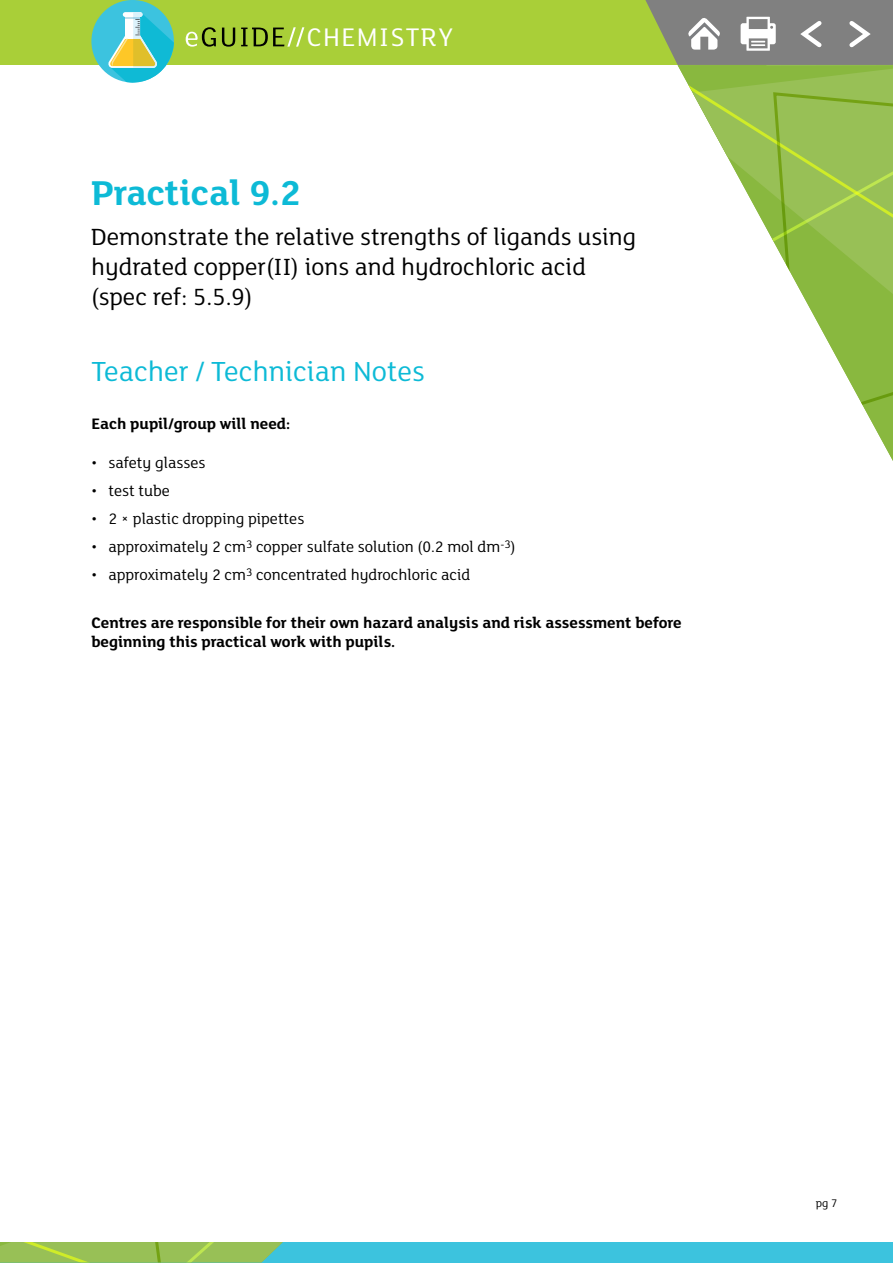
<style>
.page{position:relative;width:893px;height:1263px;background:#fff}
.page>*{position:absolute;margin:0;border:0;box-sizing:border-box;transform-origin:0 0}
.t1{font:700 37.5px "FS Lola";color:#0dbad6}
.t2{font:30px "FS Lola";color:#0dbad6}
.t3{font:27.75px "FS Lola";letter-spacing:.05em;color:#fff}
.t4{font:25.5px/30px "FS Lola";color:#000}
.t5{font:16.5px "FS Lola";color:#000}
.Body{font:700 16.5px/19.5px "FS Lola";color:#000}
.t6{font:12px "FS Lola";color:#000}
</style>
<div class="page">
<div style="left:0;top:0;width:893px;height:65px;background:#a9cf38"></div>
<svg style="left:186px;top:27px;width:30px;height:20px"></svg>
<svg style="left:222px;top:28px;width:13px;height:19px"></svg>
<svg style="left:241px;top:27px;width:63px;height:20px"></svg>
<div style="left:0;top:1242px;width:893px;height:21px;background:#3cc3de"></div>
<svg style="left:645px;top:0;width:248px;height:65px"></svg>
<svg style="left:678px;top:65px;width:215px;height:389px"></svg>
<svg style="left:771px;top:91px;width:122px;height:336px"></svg>
<svg style="left:0;top:1242px;width:283px;height:20px"></svg>
<div style="left:91px;top:0;width:83px;height:82px;background:#3cc3df;border-radius:50%"></div>
<svg style="left:107px;top:12px;width:67px;height:70px"></svg>
<h3 class="t3" style="left:307px;top:19px;width:148px">CHEMISTRY</h3>
<h1 class="t1" style="left:91px;top:167px;width:211px">Practical 9.2</h1>
<h3 class="t4" style="left:91px;top:220px;width:547px">Demonstrate the relative strengths of ligands using hydrated copper(II) ions and hydrochloric acid (spec ref: 5.5.9)</h3>
<h3 class="t2" style="left:91px;top:351px;width:335px">Teacher / Technician Notes</h3>
<p class="Body" style="left:91px;top:413px;width:200px">Each pupil/group will need:</p>
<p class="t5" style="left:91px;top:452px;width:116px">• safety glasses</p>
<p class="t5" style="left:91px;top:480px;width:80px">• test tube</p>
<p class="t5" style="left:91px;top:508px;width:214px">• 2 × plastic dropping pipettes</p>
<p class="t5" style="left:91px;top:536px;width:426px">• approximately 2 cm<sup>3</sup> copper sulfate solution (0.2 mol dm<sup>-3</sup>)</p>
<p class="t5" style="left:91px;top:564px;width:380px">• approximately 2 cm<sup>3</sup> concentrated hydrochloric acid</p>
<p class="Body" style="left:91px;top:611px;width:592px">Centres are responsible for their own hazard analysis and risk assessment before beginning this practical work with pupils.</p>
<p class="t6" style="left:816px;top:1195px;width:23px">pg 7</p>
</div>
